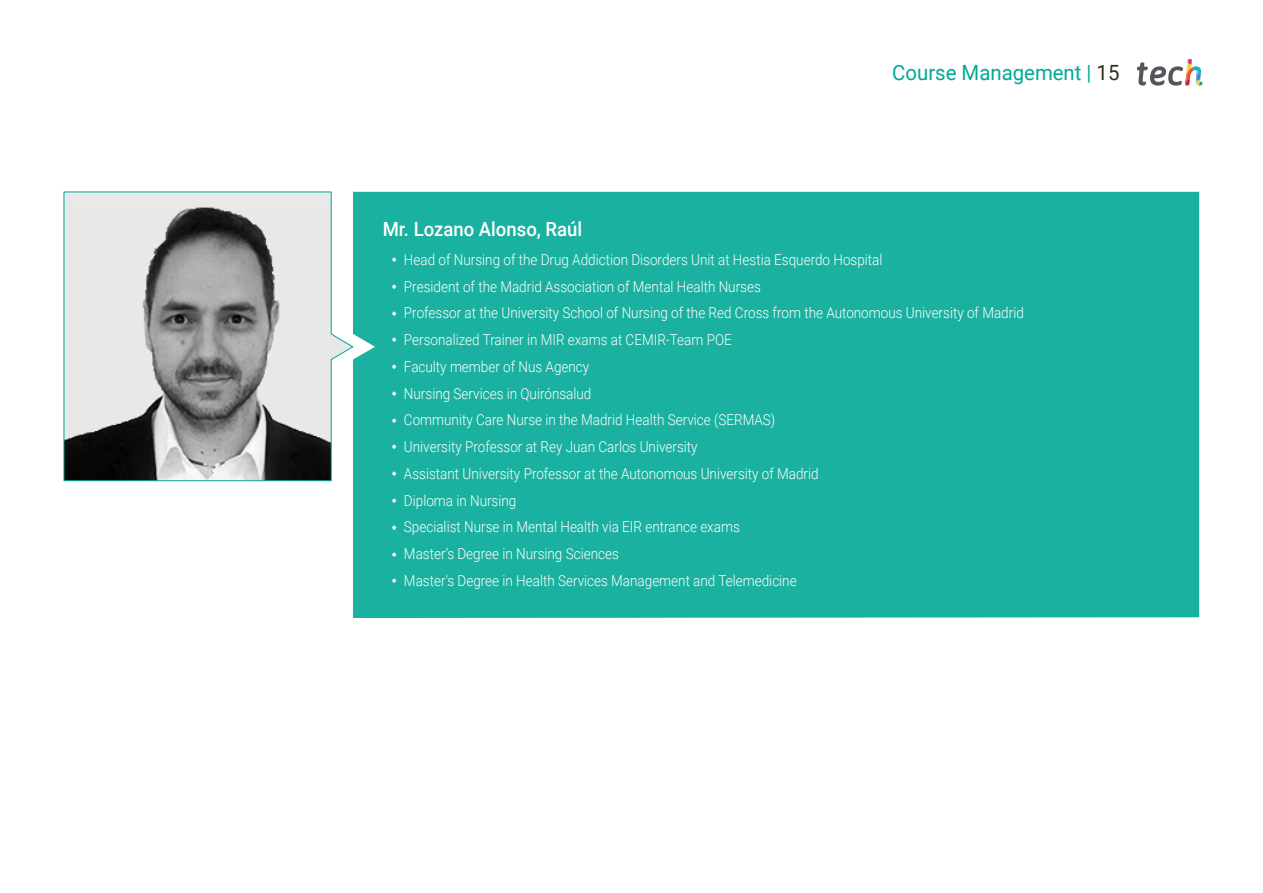
<style>
.page{position:relative;width:1263px;height:893px;background:#fff}
.page>*{position:absolute;margin:0;border:0;box-sizing:border-box;transform-origin:0 0}
.t1{font:21px "Roboto";color:#00a996}
.t2{font:500 19.5px "Roboto";color:#fff;scale:.95 1}
.t3{font:300 15px/26.7px "Roboto";color:#fff;scale:.9 1}
.s1{color:#312e20}
</style>
<div class="page">
<div style="left:353px;top:192px;width:846px;height:426px;background:#1ab1a0"></div>
<svg style="left:64px;top:192px;width:289px;height:289px;background:#afb0b0"></svg>
<svg style="left:1137px;top:59px;width:65px;height:27px"></svg>
<svg style="left:392px;top:257px;width:5px;height:5px"></svg>
<svg style="left:392px;top:284px;width:5px;height:5px"></svg>
<svg style="left:392px;top:311px;width:5px;height:5px"></svg>
<svg style="left:392px;top:338px;width:5px;height:5px"></svg>
<svg style="left:392px;top:364px;width:5px;height:5px"></svg>
<svg style="left:392px;top:391px;width:5px;height:5px"></svg>
<svg style="left:392px;top:418px;width:5px;height:5px"></svg>
<svg style="left:392px;top:445px;width:5px;height:5px"></svg>
<svg style="left:392px;top:471px;width:5px;height:5px"></svg>
<svg style="left:392px;top:498px;width:5px;height:5px"></svg>
<svg style="left:392px;top:525px;width:5px;height:5px"></svg>
<svg style="left:392px;top:552px;width:5px;height:5px"></svg>
<svg style="left:392px;top:578px;width:5px;height:5px"></svg>
<h1 class="t1" style="left:892px;top:57px;width:229px">Course Management | <span class="s1">15</span></h1>
<h2 class="t2" style="left:383px;top:216px;width:211px">Mr. Lozano Alonso, Raúl</h2>
<p class="t3" style="left:404px;top:246px;width:690px">Head of Nursing of the Drug Addiction Disorders Unit at Hestia Esquerdo Hospital<br>President of the Madrid Association of Mental Health Nurses<br>Professor at the University School of Nursing of the Red Cross from the Autonomous University of Madrid Personalized Trainer in MIR exams at CEMIR-Team POE<br>Faculty member of Nus Agency<br>Nursing Services in Quirónsalud<br>Community Care Nurse in the Madrid Health Service (SERMAS)<br>University Professor at Rey Juan Carlos University<br>Assistant University Professor at the Autonomous University of Madrid<br>Diploma in Nursing<br>Specialist Nurse in Mental Health via EIR entrance exams<br>Master’s Degree in Nursing Sciences<br>Master's Degree in Health Services Management and Telemedicine</p>
</div>
